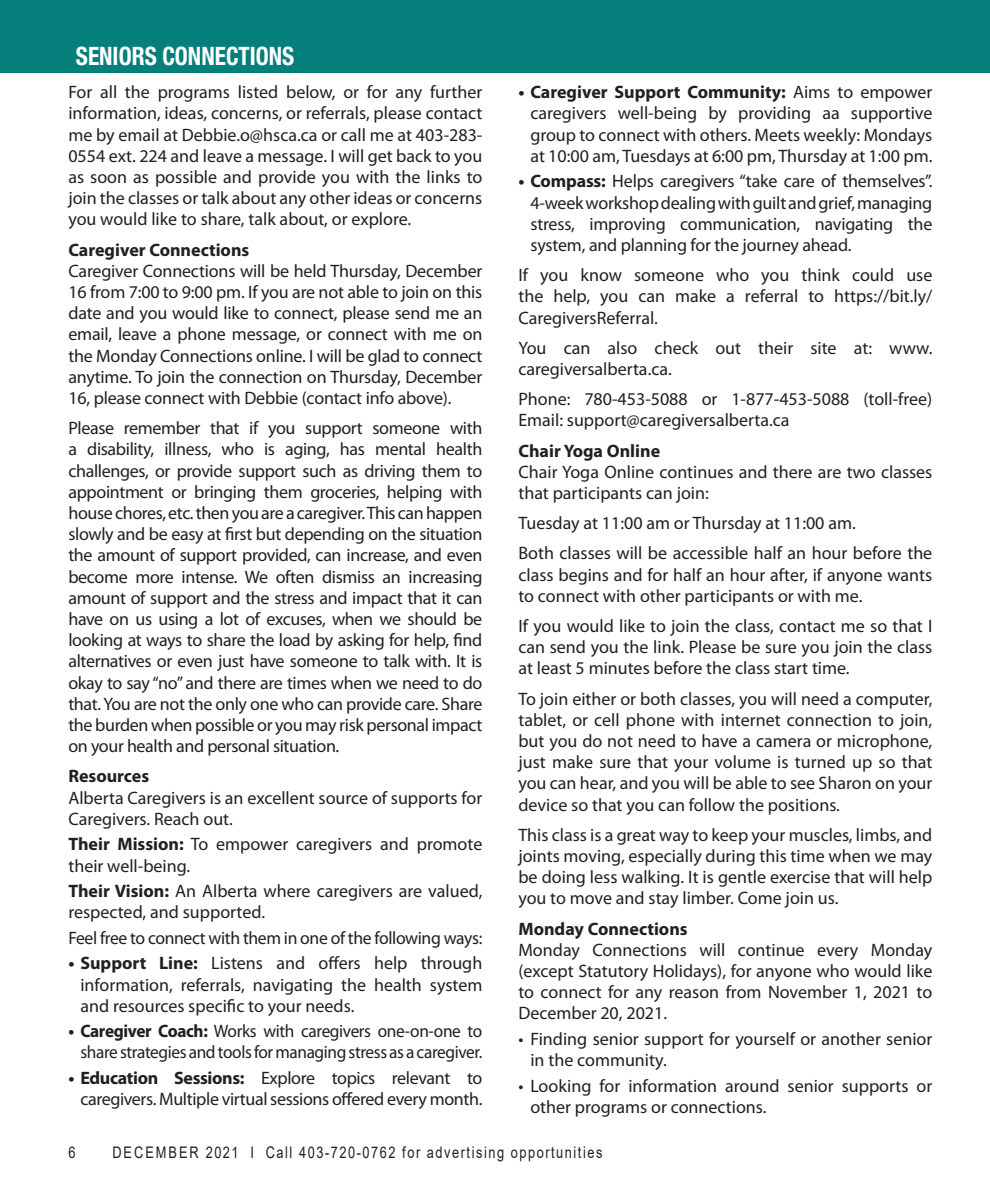
<style>
.page{position:relative;width:990px;height:1188px;background:#fff}
.page>*{position:absolute;margin:0;border:0;box-sizing:border-box;transform-origin:0 0}
.t1{font:700 condensed 25.4px "Helvetica Neue LT Std";color:#fff;scale:.92 1}
.Body_text{font:18px/21.2px "Myriad Pro";color:#231f20;text-align:justify}
.Body_text-2{font:18px/21.2px "Myriad Pro";letter-spacing:-.02em;color:#231f20;text-align:right}
.Body_text-3{font:18px/21.2px "Myriad Pro";letter-spacing:-.02em;color:#231f20;text-align:right;scale:.96 1}
.Subhead{font:700 18px "Myriad Pro";color:#231f20}
.t2{font:16px "Arial";letter-spacing:.12em;color:#231f20;scale:.8 1}
.s1{font-weight:700}
</style>
<div class="page">
<div style="left:0;top:0;width:990px;height:72px;background:#047f7b"></div>
<p class="t1" style="left:76px;top:41px;width:239px">SENIORS CONNECTIONS</p>
<p class="Body_text" style="left:68px;top:81px;width:416px">For all the programs listed below, or for any further information, ideas, concerns, or referrals, please contact me by email at Debbie.o@hsca.ca or call me at 403-283- 0554 ext. 224 and leave a message. I will get back to you as soon as possible and provide you with the links to join the classes or talk about any other ideas or concerns you would like to share, talk about, or explore.</p>
<p class="Subhead" style="left:68px;top:238px;width:182px">Caregiver Connections</p>
<p class="Body_text" style="left:68px;top:260px;width:416px">Caregiver Connections will be held Thursday, December 16 from 7:00 to 9:00 pm. If you are not able to join on this date and you would like to connect, please send me an email, leave a phone message, or connect with me on the Monday Connections online. I will be glad to connect anytime. To join the connection on Thursday, December 16, please connect with Debbie (contact info above).</p>
<p class="Body_text" style="left:68px;top:417px;width:416px">Please remember that if you support someone with a disability, illness, who is aging, has mental health challenges, or provide support such as driving them to appointment or bringing them groceries, helping with house chores, etc. then you are a caregiver. This can happen slowly and be easy at first but depending on the situation the amount of support provided, can increase, and even become more intense. We often dismiss an increasing amount of support and the stress and impact that it can have on us using a lot of excuses, when we should be looking at ways to share the load by asking for help, find alternatives or even just have someone to talk with. It is okay to say “no” and there are times when we need to do that. You are not the only one who can provide care. Share the burden when possible or you may risk personal impact on your health and personal situation.</p>
<p class="Subhead" style="left:68px;top:765px;width:82px">Resources</p>
<p class="Body_text" style="left:68px;top:787px;width:415px">Alberta Caregivers is an excellent source of supports for<br>Caregivers. Reach out.</p>
<p class="Body_text" style="left:68px;top:833px;width:415px"><span class="s1">Their Mission:</span> To empower caregivers and promote their well-being.</p>
<p class="Body_text" style="left:68px;top:880px;width:416px"><span class="s1">Their Vision:</span> An Alberta where caregivers are valued, respected, and supported.</p>
<p class="Body_text-2" style="left:68px;top:927px;width:416px">Feel free to connect with them in one of the following ways:</p>
<p class="Body_text" style="left:80px;top:952px;width:403px;text-indent:-12px"><span class="s1">• Support Line:</span> Listens and offers help through information, referrals, navigating the health system and resources specific to your needs.</p>
<p class="Body_text-3" style="left:68px;top:1020px;width:433px"><span class="s1">• Caregiver Coach:</span> Works with caregivers one-on-one to share strategies and tools for managing stress as a caregiver.</p>
<p class="Body_text-2" style="left:68px;top:1067px;width:416px"><span class="s1">• Education Sessions:</span> Explore topics relevant to caregivers. Multiple virtual sessions offered every month.</p>
<p class="Body_text" style="left:530px;top:81px;width:404px;text-indent:-12px"><span class="s1">• Caregiver Support Community:</span> Aims to empower caregivers well-being by providing aa supportive group to connect with others. Meets weekly: Mondays at 10:00 am, Tuesdays at 6:00 pm, Thursday at 1:00 pm.</p>
<p class="Body_text" style="left:530px;top:170px;width:404px;text-indent:-12px"><span class="s1">• Compass:</span> Helps caregivers “take care of themselves”.<br>4-week workshop dealing with guilt and grief, managing stress, improving communication, navigating the system, and planning for the journey ahead.</p>
<p class="Body_text" style="left:518px;top:264px;width:416px">If you know someone who you think could use the help, you can make a referral to https://bit.ly/ CaregiversReferral.</p>
<p class="Body_text" style="left:518px;top:337px;width:416px">You can also check out their site at: www. caregiversalberta.ca.</p>
<p class="Body_text" style="left:518px;top:388px;width:416px">Phone: 780-453-5088 or 1-877-453-5088 (toll-free)<br>Email: support@caregiversalberta.ca</p>
<p class="Subhead" style="left:518px;top:439px;width:143px">Chair Yoga Online</p>
<p class="Body_text" style="left:518px;top:461px;width:416px">Chair Yoga Online continues and there are two classes that participants can join:</p>
<p class="Body_text" style="left:518px;top:512px;width:339px">Tuesday at 11:00 am or Thursday at 11:00 am.</p>
<p class="Body_text" style="left:518px;top:542px;width:415px">Both classes will be accessible half an hour before the class begins and for half an hour after, if anyone wants to connect with other participants or with me.</p>
<p class="Body_text" style="left:518px;top:615px;width:416px">If you would like to join the class, contact me so that I can send you the link. Please be sure you join the class at least 5 minutes before the class start time.</p>
<p class="Body_text" style="left:518px;top:688px;width:416px">To join either or both classes, you will need a computer, tablet, or cell phone with internet connection to join, but you do not need to have a camera or microphone, just make sure that your volume is turned up so that you can hear, and you will be able to see Sharon on your device so that you can follow the positions.</p>
<p class="Body_text" style="left:518px;top:824px;width:416px">This class is a great way to keep your muscles, limbs, and joints moving, especially during this time when we may be doing less walking. It is gentle exercise that will help you to move and stay limber. Come join us.</p>
<p class="Subhead" style="left:518px;top:917px;width:171px">Monday Connections</p>
<p class="Body_text" style="left:518px;top:939px;width:416px">Monday Connections will continue every Monday (except Statutory Holidays), for anyone who would like to connect for any reason from November 1, 2021 to December 20, 2021.</p>
<p class="Body_text" style="left:530px;top:1028px;width:403px;text-indent:-12px">• Finding senior support for yourself or another senior in the community.</p>
<p class="Body_text" style="left:530px;top:1075px;width:404px;text-indent:-12px">• Looking for information around senior supports or other programs or connections.</p>
<p class="t2" style="left:68px;top:1141px;width:10px">6</p>
<p class="t2" style="left:112px;top:1141px;width:614px">DECEMBER 2021 I Call 403-720-0762 for advertising opportunities</p>
</div>
